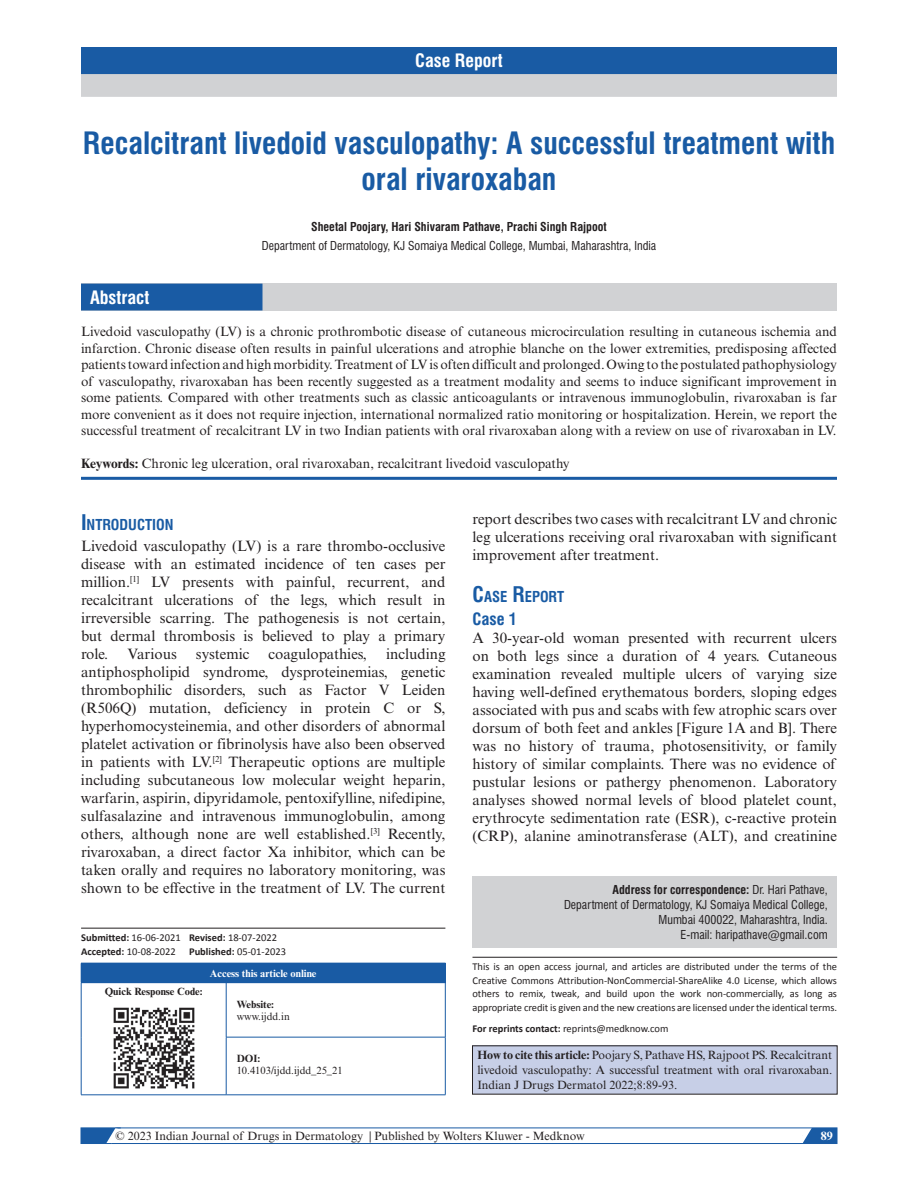
<style>
.page{position:relative;width:918px;height:1188px;background:#fff}
.page>*{position:absolute;margin:0;border:0;box-sizing:border-box;transform-origin:0 0}
.t1{font:700 condensed 30px/36px "Swiss 721 BT";color:#195ba4;text-align:center}
.t2{font:700 condensed 18px "Swiss 721 BT";color:#fff}
.t3{font:700 condensed 16.5px "Swiss 721 BT";color:#195ba4}
.t4{font:15px/18px "Times New Roman MT Std";color:#231f20;text-align:justify}
.t5{font:700 condensed 14.7px "Swiss 721 BT";color:#195ba4}
.t6{font:13.5px/16.5px "Times New Roman MT Std";color:#231f20;text-align:justify}
.t7{font:12px/15px "Times New Roman MT Std";color:#231f20;text-align:justify}
.t8{font:condensed 12px/15px "Swiss 721 BT";color:#231f20;text-align:right}
.t9{font:700 condensed 12px "Swiss 721 BT";color:#231f20}
.t10{font:700 12px "Times New Roman MT Std";color:#fff}
.t11{font:10.5px/13.5px "Calibri";letter-spacing:-.005em;color:#231f20}
.t12{font:10.5px "Times New Roman MT Std";color:#231f20}
.t13{font:700 10.5px "Times New Roman MT Std";color:#231f20}
.t14{font:700 10.5px "Times New Roman MT Std";color:#fff}
.t15{font:700 10.5px "Calibri";color:#231f20}
.s1{font-weight:700}
.s2{font-size:21px}
.s3{font-weight:400}
</style>
<div class="page">
<svg style="left:798px;top:1127px;width:39px;height:15px"></svg>
<div style="left:81px;top:1128px;width:756px;height:16px;border:1px solid #195ba4"></div>
<svg style="left:81px;top:1127px;width:40px;height:17px"></svg>
<div style="left:81px;top:963px;width:364px;height:20px;background:#195ba4"></div>
<svg style="left:445px;top:964px;width:1px;height:18px"></svg>
<hr style="left:81px;top:1095px;width:145px;height:1px;background:#195ba4">
<hr style="left:226px;top:963px;width:220px;height:1px;background:#195ba4">
<hr style="left:81px;top:983px;width:1px;height:54px;background:#195ba4">
<hr style="left:81px;top:1037px;width:1px;height:58px;background:#195ba4">
<hr style="left:226px;top:983px;width:1px;height:54px;background:#195ba4">
<hr style="left:226px;top:982px;width:220px;height:1px;background:#195ba4">
<hr style="left:445px;top:983px;width:1px;height:54px;background:#195ba4">
<hr style="left:226px;top:1037px;width:1px;height:58px;background:#195ba4">
<hr style="left:226px;top:1037px;width:220px;height:1px;background:#195ba4">
<hr style="left:445px;top:1037px;width:1px;height:58px;background:#195ba4">
<hr style="left:226px;top:1095px;width:220px;height:1px;background:#195ba4">
<img style="left:113px;top:1007px;width:82px;height:82px">
<hr style="left:81px;top:928px;width:364px;height:1px;background:#231f20">
<div style="left:472px;top:876px;width:365px;height:56px;background:#d1d2d4"></div>
<div style="left:472px;top:921px;width:365px;height:26px;background:#d1d2d4"></div>
<hr style="left:472px;top:957px;width:365px;height:1px;background:#231f20">
<div style="left:472px;top:1046px;width:365px;height:48px;background:#c7cfe7"></div>
<div style="left:81px;top:47px;width:756px;height:28px;background:#195ba4"></div>
<div style="left:81px;top:74px;width:756px;height:23px;background:#d1d2d4"></div>
<div style="left:81px;top:284px;width:756px;height:27px;background:#d1d2d4"></div>
<div style="left:81px;top:284px;width:181px;height:26px;background:#195ba4"></div>
<hr style="left:81px;top:477px;width:756px;height:3px;background:#195ba4">
<p class="t2" style="left:415px;top:50px;width:89px">Case Report</p>
<h1 class="t1" style="left:83px;top:125px;width:754px">Recalcitrant livedoid vasculopathy: A successful treatment with oral rivaroxaban</h1>
<p class="t9" style="left:311px;top:220px;width:297px">Sheetal Poojary, Hari Shivaram Pathave, Prachi Singh Rajpoot</p>
<p class="t8" style="left:262px;top:238px;width:396px">Department of Dermatology, KJ Somaiya Medical College, Mumbai, Maharashtra, India</p>
<p class="t2" style="left:90px;top:287px;width:61px">Abstract</p>
<p class="t6" style="left:81px;top:323px;width:758px">Livedoid vasculopathy (LV) is a chronic prothrombotic disease of cutaneous microcirculation resulting in cutaneous ischemia and infarction. Chronic disease often results in painful ulcerations and atrophie blanche on the lower extremities, predisposing affected patients toward infection and high morbidity. Treatment of LV is often difficult and prolonged. Owing to the postulated pathophysiology of vasculopathy, rivaroxaban has been recently suggested as a treatment modality and seems to induce significant improvement in some patients. Compared with other treatments such as classic anticoagulants or intravenous immunoglobulin, rivaroxaban is far more convenient as it does not require injection, international normalized ratio monitoring or hospitalization. Herein, we report the successful treatment of recalcitrant LV in two Indian patients with oral rivaroxaban along with a review on use of rivaroxaban in LV.</p>
<p class="t6" style="left:81px;top:455px;width:490px"><span class="s1">Keywords:</span> Chronic leg ulceration, oral rivaroxaban, recalcitrant livedoid vasculopathy</p>
<p class="t5" style="left:81px;top:515px;width:94px"><span class="s2">I</span>NTRODUCTION</p>
<p class="t4" style="left:81px;top:537px;width:366px">Livedoid vasculopathy (LV) is a rare thrombo-occlusive disease with an estimated incidence of ten cases per million.<sup>[1]</sup> LV presents with painful, recurrent, and recalcitrant ulcerations of the legs, which result in irreversible scarring. The pathogenesis is not certain, but dermal thrombosis is believed to play a primary role.</p>
<p class="t4" style="left:81px;top:645px;width:366px;text-indent:305px">including antiphospholipid syndrome, dysproteinemias, genetic thrombophilic disorders, such as Factor V Leiden (R506Q) mutation, deficiency in protein C or S, hyperhomocysteinemia, and other disorders of abnormal platelet activation or fibrinolysis have also been observed in patients with LV.<sup>[2]</sup> Therapeutic options are multiple including subcutaneous low molecular weight heparin, warfarin, aspirin, dipyridamole, pentoxifylline, nifedipine, sulfasalazine and intravenous immunoglobulin, among others, although none are well established.<sup>[3]</sup> Recently, rivaroxaban, a direct factor Xa inhibitor, which can be taken orally and requires no laboratory monitoring, was shown to be effective in the treatment of LV. The current</p>
<p class="t4" style="left:127px;top:645px;width:51px">Various</p>
<p class="t4" style="left:196px;top:645px;width:55px">systemic</p>
<p class="t4" style="left:269px;top:645px;width:100px">coagulopathies,</p>
<p class="t11" style="left:81px;top:931px;width:197px"><span class="s1">Submitted:</span> 16-06-2021 <span class="s1">Revised:</span> 18-07-2022<br><span class="s1">Accepted:</span> 10-08-2022</p>
<p class="t15" style="left:189px;top:944px;width:99px">Published: <span class="s3">05-01-2023</span></p>
<p class="t14" style="left:210px;top:967px;width:108px">Access this article online</p>
<p class="t13" style="left:105px;top:985px;width:100px">Quick Response Code:</p>
<p class="t13" style="left:237px;top:998px;width:39px">Website:</p>
<p class="t12" style="left:237px;top:1010px;width:55px">www.ijdd.in</p>
<p class="t13" style="left:237px;top:1052px;width:25px">DOI:</p>
<p class="t12" style="left:237px;top:1064px;width:108px">10.4103/ijdd.ijdd_25_21</p>
<p class="t4" style="left:473px;top:510px;width:366px">report describes two cases with recalcitrant LV and chronic leg ulcerations receiving oral rivaroxaban with significant improvement after treatment.</p>
<p class="t5" style="left:472px;top:587px;width:93px"><span class="s2">C</span>ASE <span class="s2">R</span>EPORT</p>
<p class="t3" style="left:472px;top:609px;width:46px">Case 1</p>
<p class="t4" style="left:472px;top:629px;width:366px">A 30-year-old woman presented with recurrent ulcers on both legs since a duration of 4 years. Cutaneous examination revealed multiple ulcers of varying size having well-defined erythematous borders, sloping edges associated with pus and scabs with few atrophic scars over dorsum of both feet and ankles [Figure 1A and B]. There was no history of trauma, photosensitivity, or family history of similar complaints. There was no evidence of pustular lesions or pathergy phenomenon. Laboratory analyses showed normal levels of blood platelet count, erythrocyte sedimentation rate (ESR), c-reactive protein (CRP), alanine aminotransferase (ALT), and creatinine</p>
<p class="t8" style="left:564px;top:882px;width:265px"><span class="s1">Address for correspondence:</span> Dr. Hari Pathave, Department of Dermatology, KJ Somaiya Medical College, Mumbai 400022, Maharashtra, India.<br>E-mail: haripathave@gmail.com</p>
<p class="t11" style="left:472px;top:960px;width:366px;text-align:justify">This is an open access journal, and articles are distributed under the terms of the Creative Commons Attribution-NonCommercial-ShareAlike 4.0 License, which allows others to remix, tweak, and build upon the work non-commercially, as long as appropriate credit is given and the new creations are licensed under the identical terms.</p>
<p class="t11" style="left:472px;top:1021px;width:198px"><span class="s1">For reprints contact:</span> reprints@medknow.com</p>
<p class="t7" style="left:477px;top:1048px;width:356px"><span class="s1">How to cite this article:</span> Poojary S, Pathave HS, Rajpoot PS. Recalcitrant livedoid vasculopathy: A successful treatment with oral rivaroxaban.<br>Indian J Drugs Dermatol 2022;8:89-93.</p>
<p class="t7" style="left:116px;top:1128px;width:471px">© 2023 Indian Journal of Drugs in Dermatology | Published by Wolters Kluwer ‑ Medknow</p>
<p class="t10" style="left:821px;top:1128px;width:13px">89</p>
</div>
